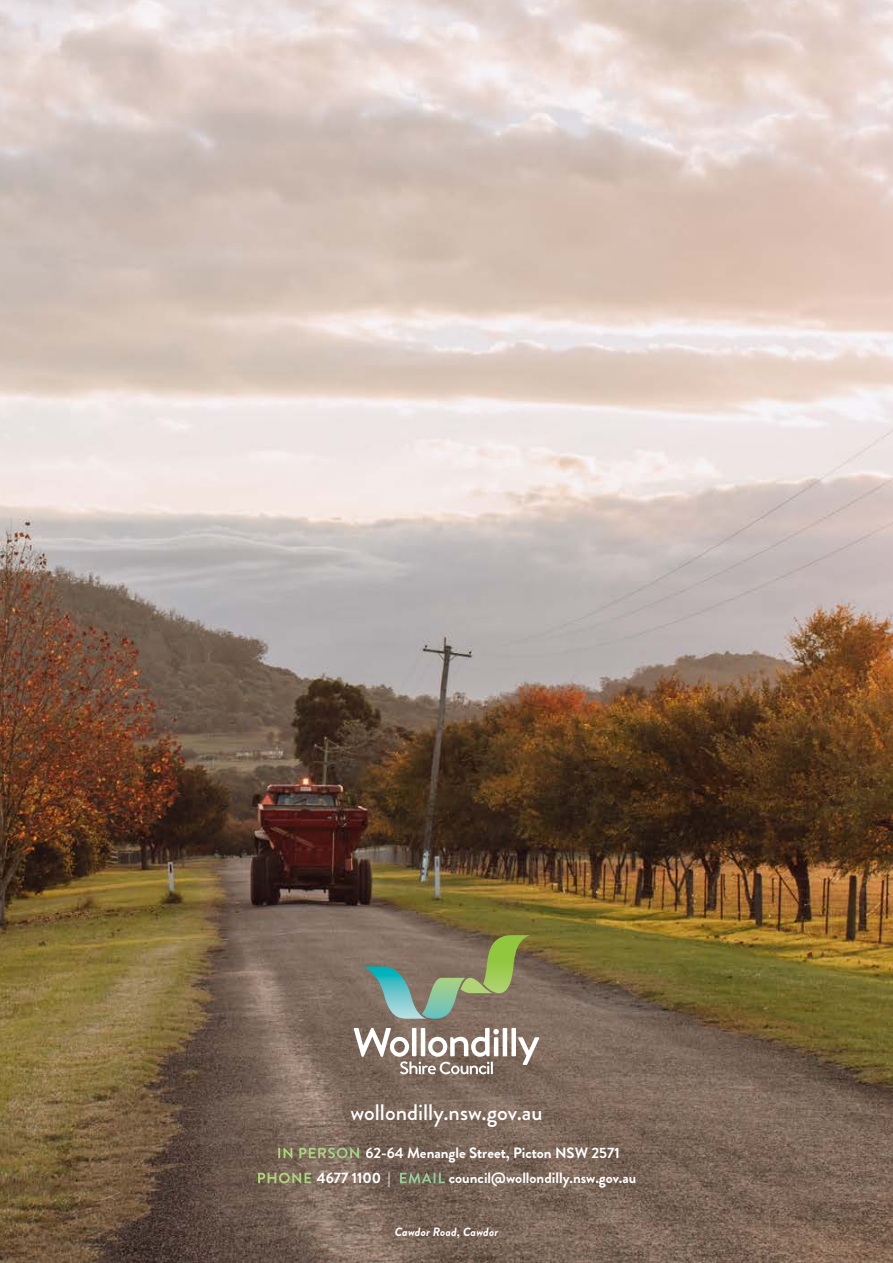
<style>
.page{position:relative;width:893px;height:1263px;background:#fff}
.page>*{position:absolute;margin:0;border:0;box-sizing:border-box;transform-origin:0 0}
.t1{font:500 22.5px "Brandon Grotesque";color:#fff}
.t2{font:700 15px/25px "Brandon Grotesque";color:#fff;text-align:center}
.t3{font:italic 700 12px "Brandon Grotesque";letter-spacing:.01em;color:#fff}
</style>
<div class="page">
<img style="left:0;top:0;width:893px;height:1263px">
<hr style="left:503px;top:1028px;width:4px;height:28px;background:#fff">
<div style="left:511px;top:1028px;width:5px;height:28px;background:#fff"></div>
<svg style="left:518px;top:1037px;width:21px;height:28px"></svg>
<svg style="left:354px;top:1028px;width:145px;height:46px"></svg>
<svg style="left:363px;top:935px;width:167px;height:84px;background:#82896e"></svg>
<h1 class="t1" style="left:350px;top:1096px;width:194px">wollondilly.nsw.gov.au</h1>
<p class="t2" style="left:257px;top:1141px;width:381px">IN PERSON 62-64 Menangle Street, Picton NSW 2571<br>PHONE 4677 1100 | EMAIL council@wollondilly.nsw.gov.au</p>
<p class="t3" style="left:395px;top:1223px;width:105px">Cawdor Road, Cawdor</p>
</div>
